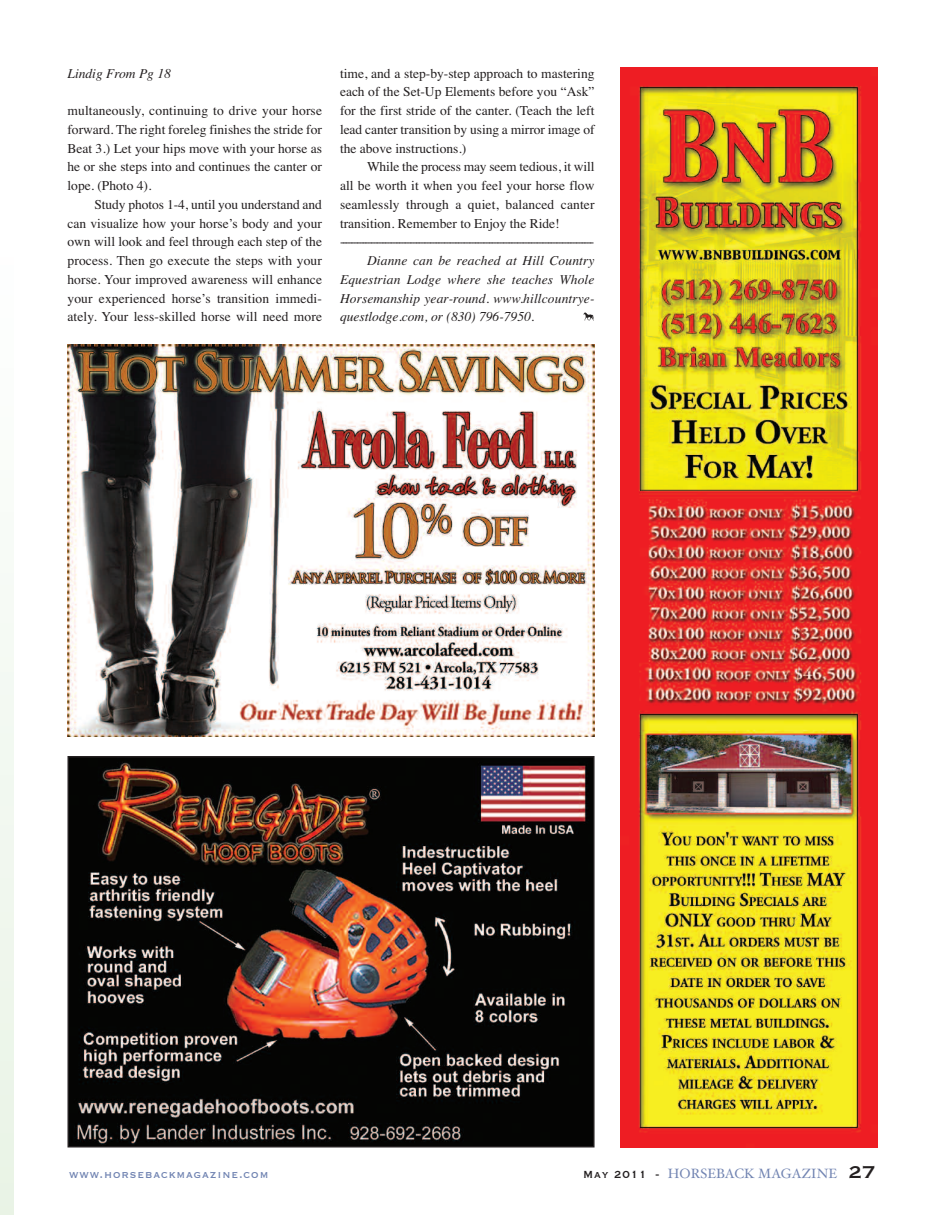
<style>
.page{position:relative;width:945px;height:1215px;background:#fff}
.page>*{position:absolute;margin:0;border:0;box-sizing:border-box;transform-origin:0 0}
.t1{font:13.5px/18.8px "Times";color:#231f20;text-align:justify}
.t2{font:italic 13.5px/18.8px "Times";color:#231f20;text-align:justify}
.t3{font:13.5px "Hoefler Text";color:#7184b2}
.t4{font:13.5px "Copperplate";letter-spacing:.075em;color:#7184b2;scale:.9 1}
.s1{font-family:"Copperplate";color:#231f20}
.s2{font-family:"Copperplate";font-size:22.5px;color:#231f20}
</style>
<div class="page">
<div style="left:0;top:247px;width:14px;height:968px;background:#f2f9f2"></div>
<img style="left:71px;top:759px;width:521px;height:386px">
<div style="left:68px;top:756px;width:527px;height:392px;border:2px solid #231f20"></div>
<svg style="left:583px;top:312px;width:11px;height:9px"></svg>
<img style="left:68px;top:345px;width:527px;height:391px">
<img style="left:620px;top:68px;width:258px;height:1080px">
<p class="t2" style="left:68px;top:64px;width:105px">Lindig From Pg 18</p>
<p class="t1" style="left:67px;top:101px;width:256px">multaneously, continuing to drive your horse forward. The right foreleg finishes the stride for Beat 3.) Let your hips move with your horse as he or she steps into and continues the canter or lope. (Photo 4).</p>
<p class="t1" style="left:67px;top:195px;width:256px;text-indent:27px">Study photos 1-4, until you understand and can visualize how your horse’s body and your own will look and feel through each step of the process. Then go execute the steps with your horse. Your improved awareness will enhance your experienced horse’s transition immedi&shy;ately. Your less-skilled horse will need more</p>
<p class="t1" style="left:340px;top:64px;width:256px">time, and a step-by-step approach to mastering each of the Set-Up Elements before you “Ask” for the first stride of the canter. (Teach the left lead canter transition by using a mirror image of the above instructions.)</p>
<p class="t1" style="left:340px;top:157px;width:256px;text-align:left;text-indent:27px">While the process may seem tedious, it will all be worth it when you feel your horse flow seamlessly through a quiet, balanced canter transition. Remember to Enjoy the Ride! ------------------------------------------------------------------------------------------</p>
<p class="t2" style="left:340px;top:251px;width:256px;text-indent:27px">Dianne can be reached at Hill Country Equestrian Lodge where she teaches Whole Horsemanship year-round. www.hillcountrye&shy;questlodge.com, or (830) 796-7950.</p>
<p class="t4" style="left:69px;top:1165px;width:223px">www.horsebackmagazine.com</p>
<p class="t3" style="left:583px;top:1165px;width:294px"><span class="s1">May 2011 -</span> HORSEBACK MAGAZINE <span class="s2">27</span></p>
</div>
